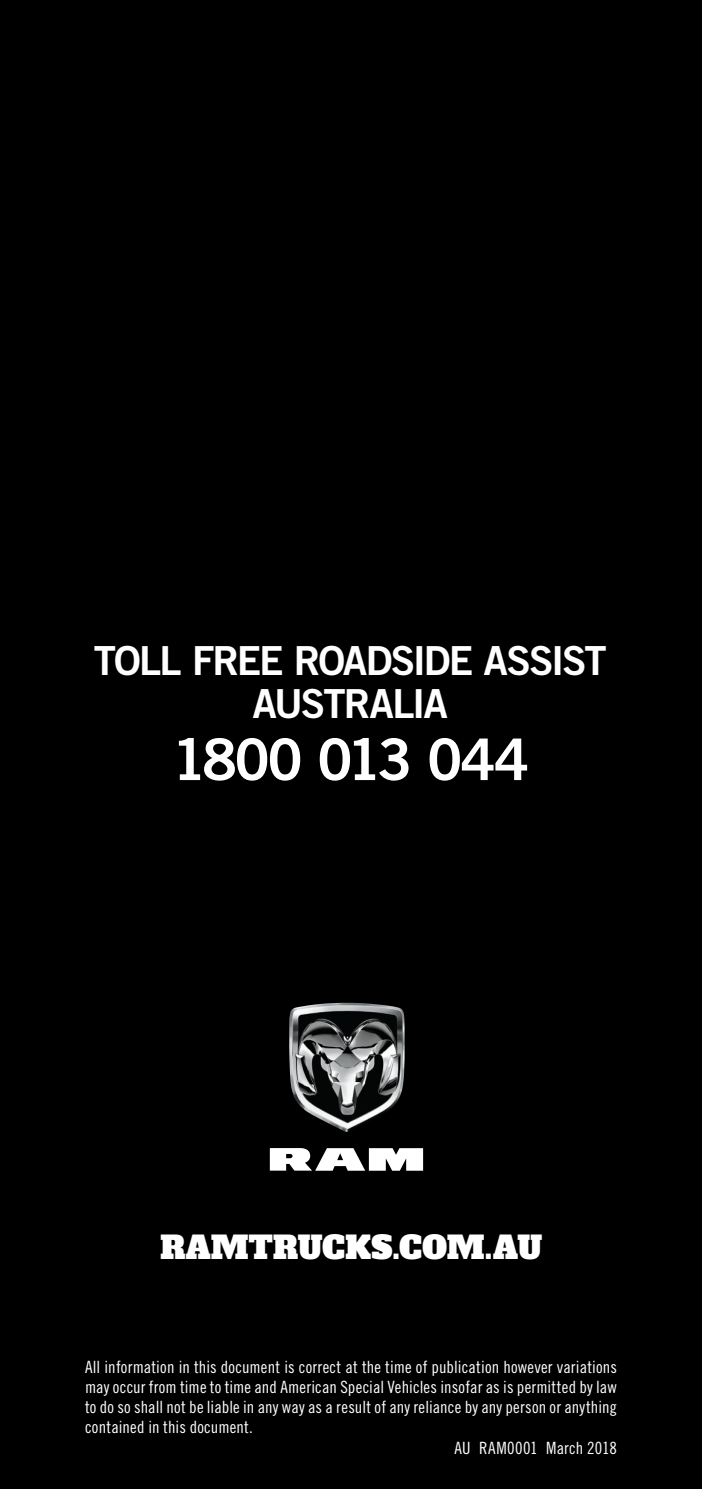
<style>
.page{position:relative;width:702px;height:1489px;background:#fff}
.page>*{position:absolute;margin:0;border:0;box-sizing:border-box;transform-origin:0 0}
.t1{font:57.5px "Trade Gothic Bold Two";letter-spacing:-.045em;color:#fff}
.t2{font:40px/43.2px "Trade Gothic Bold Two";letter-spacing:-.05em;color:#fff;text-align:center}
.t3{font:31.25px "Alfa Slab One";color:#fff}
.t4{font:17px "Trade Gothic Cond Eighteen";letter-spacing:.01em;color:#fff}
</style>
<div class="page">
<div style="left:0;top:0;width:702px;height:1488px;background:#000"></div>
<img style="left:289px;top:1002px;width:115px;height:129px">
<svg style="left:270px;top:1148px;width:153px;height:22px"></svg>
<h2 class="t2" style="left:94px;top:638px;width:514px">TOLL FREE ROADSIDE ASSIST<br>AUSTRALIA</h2>
<h1 class="t1" style="left:171px;top:723px;width:359px">1800 013 044</h1>
<h3 class="t3" style="left:160px;top:1226px;width:383px">RAMTRUCKS.COM.AU</h3>
<p class="t4" style="left:85px;top:1356px;width:533px">All information in this document is correct at the time of publication however variations</p>
<p class="t4" style="left:85px;top:1376px;width:533px">may occur from time to time and American Special Vehicles insofar as is permitted by law</p>
<p class="t4" style="left:85px;top:1396px;width:533px">to do so shall not be liable in any way as a result of any reliance by any person or anything</p>
<p class="t4" style="left:85px;top:1416px;width:169px">contained in this document.</p>
<p class="t4" style="left:454px;top:1437px;width:164px">AU RAM0001 March 2018</p>
</div>
